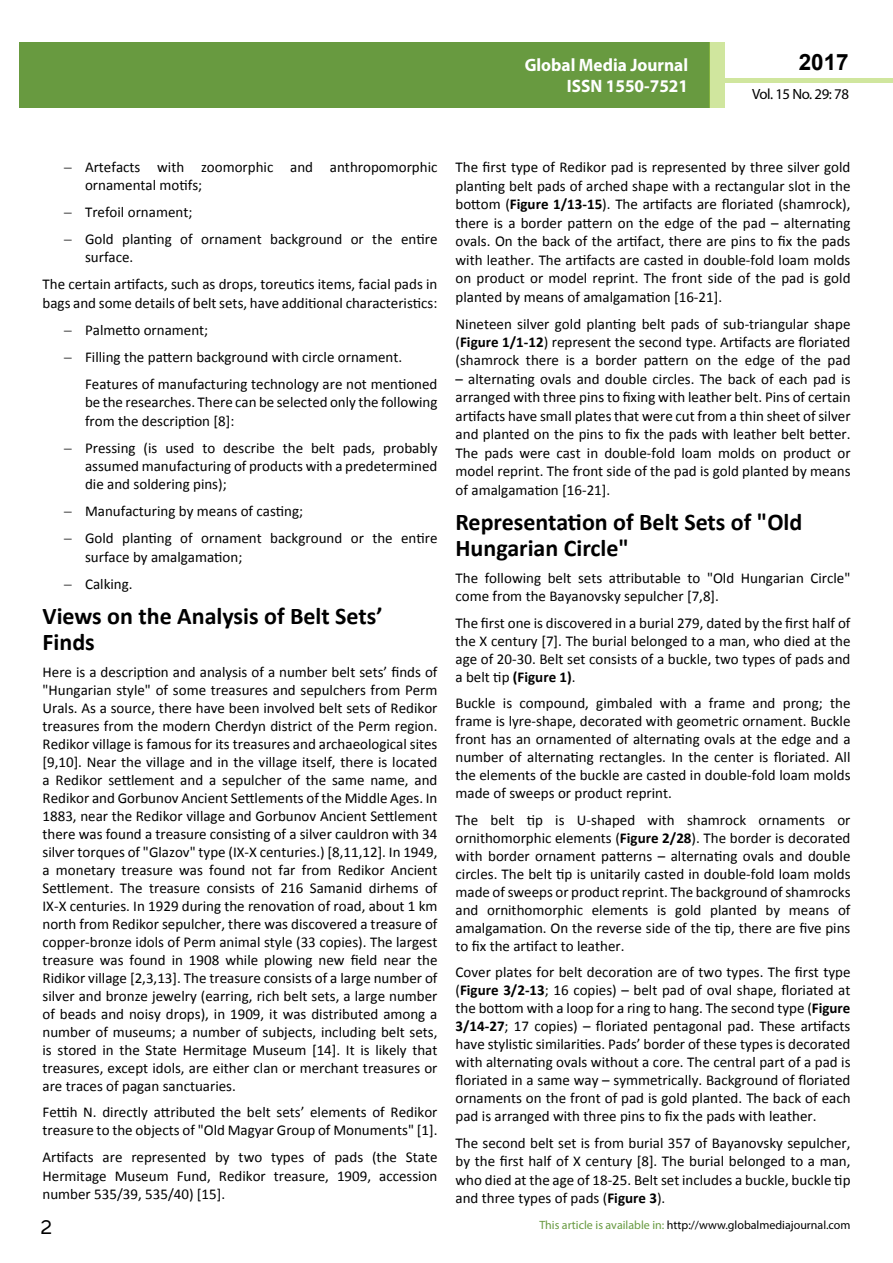
<style>
.page{position:relative;width:893px;height:1263px;background:#fff}
.page>*{position:absolute;margin:0;border:0;box-sizing:border-box;transform-origin:0 0}
.t1{font:25.5px "Tunga";color:#000}
.t2{font:700 24px/26.4px "Calibri";color:#000}
.t3{font:700 22.5px "Arial";color:#000}
.t4{font:700 18px/21.6px "Myriad Pro";color:#fff;text-align:right;scale:.96 1}
.t5{font:15px/18px "Calibri";color:#000;text-align:justify}
.t6{font:14.85px "Myriad Pro";letter-spacing:-.03em;color:#000}
.t7{font:12px "Myriad Pro";color:#000}
.s1{font-weight:700}
.s2{color:#689a40}
</style>
<div class="page">
<hr style="left:725px;top:78px;width:168px;height:4px;background:#d0e69e">
<div style="left:19px;top:42px;width:690px;height:66px;background:#689a40"></div>
<div style="left:709px;top:42px;width:16px;height:66px;background:#d0e69e"></div>
<p class="t4" style="left:517px;top:53px;width:198px">ARCHIVOS DE MEDICINA<br>ISSN 1698-9465</p>
<h3 class="t3" style="left:799px;top:47px;width:52px">2017</h3>
<p class="t4" style="left:525px;top:53px;width:172px">Global Media Journal<br>ISSN 1550-7521</p>
<p class="t6" style="left:752px;top:84px;width:98px">Vol. 15 No. 29: 78</p>
<p class="t5" style="left:85px;top:157px;width:354px;line-height:18.5px;text-indent:-21px">− Artefacts with zoomorphic and anthropomorphic ornamental motifs;</p>
<p class="t5" style="left:64px;top:199px;width:375px;line-height:27px">− Trefoil ornament;<br>− Gold planting of ornament background or the entire</p>
<p class="t5" style="left:43px;top:244px;width:396px;line-height:27px;text-indent:43px">surface.<br>The certain artifacts, such as drops, toreutics items, facial pads in</p>
<p class="t5" style="left:64px;top:289px;width:375px;line-height:27px;text-align:left;text-indent:-21px">bags and some details of belt sets, have additional characteristics: − Palmetto ornament;<br>− Filling the pattern background with circle ornament.</p>
<p class="t5" style="left:85px;top:374px;width:354px;line-height:18.5px">Features of manufacturing technology are not mentioned be the researches. There can be selected only the following from the description [8]:</p>
<p class="t5" style="left:85px;top:438px;width:354px;line-height:18.5px;text-indent:-21px">− Pressing (is used to describe the belt pads, probably assumed manufacturing of products with a predetermined die and soldering pins);</p>
<p class="t5" style="left:64px;top:498px;width:375px;line-height:27px">− Manufacturing by means of casting;<br>− Gold planting of ornament background or the entire</p>
<p class="t5" style="left:64px;top:543px;width:180px;line-height:27px;text-indent:21px">surface by amalgamation; − Calking.</p>
<h2 class="t2" style="left:43px;top:602px;width:341px">Views on the Analysis of Belt Sets’<br>Finds</h2>
<p class="t5" style="left:43px;top:663px;width:396px">Here is a description and analysis of a number belt sets’ finds of "Hungarian style" of some treasures and sepulchers from Perm Urals. As a source, there have been involved belt sets of Redikor treasures from the modern Cherdyn district of the Perm region.<br>Redikor village is famous for its treasures and archaeological sites [9,10]. Near the village and in the village itself, there is located a Redikor settlement and a sepulcher of the same name, and Redikor and Gorbunov Ancient Settlements of the Middle Ages. In 1883, near the Redikor village and Gorbunov Ancient Settlement there was found a treasure consisting of a silver cauldron with 34 silver torques of "Glazov" type (IX-X centuries.) [8,11,12]. In 1949, a monetary treasure was found not far from Redikor Ancient Settlement. The treasure consists of 216 Samanid dirhems of IX-X centuries. In 1929 during the renovation of road, about 1 km north from Redikor sepulcher, there was discovered a treasure of copper-bronze idols of Perm animal style (33 copies). The largest treasure was found in 1908 while plowing new field near the Ridikor village [2,3,13]. The treasure consists of a large number of silver and bronze jewelry (earring, rich belt sets, a large number of beads and noisy drops), in 1909, it was distributed among a number of museums; a number of subjects, including belt sets, is stored in the State Hermitage Museum [14]. It is likely that treasures, except idols, are either clan or merchant treasures or are traces of pagan sanctuaries.</p>
<p class="t5" style="left:43px;top:1103px;width:396px">Fettih N. directly attributed the belt sets’ elements of Redikor treasure to the objects of "Old Magyar Group of Monuments" [1].</p>
<p class="t5" style="left:43px;top:1148px;width:396px;line-height:18.5px">Artifacts are represented by two types of pads (the State Hermitage Museum Fund, Redikor treasure, 1909, accession number 535/39, 535/40) [15].</p>
<h1 class="t1" style="left:41px;top:1210px;width:13px">2</h1>
<p class="t5" style="left:455px;top:158px;width:396px;line-height:18.5px">The first type of Redikor pad is represented by three silver gold planting belt pads of arched shape with a rectangular slot in the bottom (<span class="s1">Figure 1/13-15</span>). The artifacts are floriated (shamrock), there is a border pattern on the edge of the pad – alternating ovals. On the back of the artifact, there are pins to fix the pads with leather. The artifacts are casted in double-fold loam molds on product or model reprint. The front side of the pad is gold planted by means of amalgamation [16-21].</p>
<p class="t5" style="left:456px;top:314px;width:396px;line-height:18.5px">Nineteen silver gold planting belt pads of sub-triangular shape (<span class="s1">Figure 1/1-12</span>) represent the second type. Artifacts are floriated (shamrock there is a border pattern on the edge of the pad</p>
<p class="t5" style="left:456px;top:370px;width:396px;line-height:18.5px">– alternating ovals and double circles. The back of each pad is arranged with three pins to fixing with leather belt. Pins of certain artifacts have small plates that were cut from a thin sheet of silver and planted on the pins to fix the pads with leather belt better.<br>The pads were cast in double-fold loam molds on product or model reprint. The front side of the pad is gold planted by means of amalgamation [16-21].</p>
<h2 class="t2" style="left:455px;top:508px;width:348px">Representation of Belt Sets of "Old<br>Hungarian Circle"</h2>
<p class="t5" style="left:455px;top:569px;width:396px;line-height:18.5px">The following belt sets attributable to "Old Hungarian Circle" come from the Bayanovsky sepulcher [7,8].</p>
<p class="t5" style="left:455px;top:614px;width:396px">The first one is discovered in a burial 279, dated by the first half of the X century [7]. The burial belonged to a man, who died at the age of 20-30. Belt set consists of a buckle, two types of pads and a belt tip <span class="s1">(Figure 1)</span>.</p>
<p class="t5" style="left:456px;top:694px;width:396px">Buckle is compound, gimbaled with a frame and prong; the frame is lyre-shape, decorated with geometric ornament. Buckle front has an ornamented of alternating ovals at the edge and a number of alternating rectangles. In the center is floriated. All the elements of the buckle are casted in double-fold loam molds made of sweeps or product reprint.</p>
<p class="t5" style="left:456px;top:811px;width:396px">The belt tip is U-shaped with shamrock ornaments or ornithomorphic elements (<span class="s1">Figure 2/28</span>). The border is decorated with border ornament patterns – alternating ovals and double circles. The belt tip is unitarily casted in double-fold loam molds made of sweeps or product reprint. The background of shamrocks and ornithomorphic elements is gold planted by means of amalgamation. On the reverse side of the tip, there are five pins to fix the artifact to leather.</p>
<p class="t5" style="left:455px;top:963px;width:396px">Cover plates for belt decoration are of two types. The first type (<span class="s1">Figure 3/2-13</span>; 16 copies) – belt pad of oval shape, floriated at the bottom with a loop for a ring to hang. The second type (<span class="s1">Figure 3/14-27</span>; 17 copies) – floriated pentagonal pad. These artifacts have stylistic similarities. Pads’ border of these types is decorated with alternating ovals without a core. The central part of a pad is floriated in a same way – symmetrically. Background of floriated ornaments on the front of pad is gold planted. The back of each pad is arranged with three pins to fix the pads with leather.</p>
<p class="t5" style="left:456px;top:1134px;width:396px;line-height:18.5px">The second belt set is from burial 357 of Bayanovsky sepulcher, by the first half of X century [8]. The burial belonged to a man, who died at the age of 18-25. Belt set includes a buckle, buckle tip and three types of pads (<span class="s1">Figure 3</span>).</p>
<p class="t7" style="left:539px;top:1218px;width:313px"><span class="s2">This article is available in:</span> http://www.globalmediajournal.com</p>
</div>
